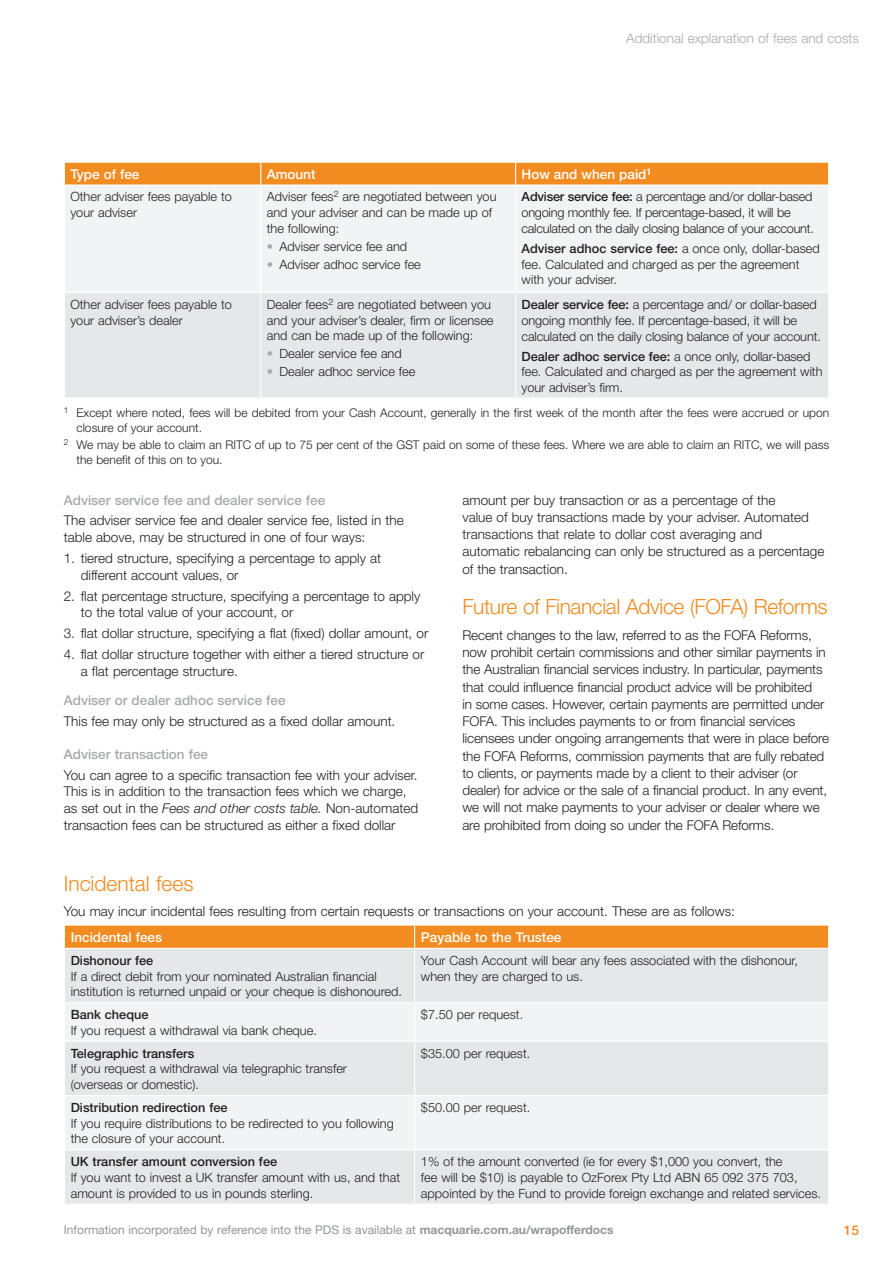
<style>
.page{position:relative;width:893px;height:1263px;background:#fff}
.page>*{position:absolute;margin:0;border:0;box-sizing:border-box;transform-origin:0 0}
.t1{font:300 21px "Helvetica Neue";letter-spacing:-.02em;color:#f28b20}
.t2{font:300 21px "Helvetica Neue";color:#f28b20}
.t3{font:300 13.5px/17.2px "Helvetica Neue";color:#231f20}
.t4{font:500 13.5px "Helvetica Neue";color:#a8a9ad}
.t5{font:500 13.5px "Helvetica Neue";color:#fff}
.t6{font:300 13.5px "Helvetica Neue";color:#a8a9ad}
.t7{font:500 13.5px "Helvetica Neue";color:#f28b20}
.t8{font:300 12.75px/15.8px "Helvetica Neue";color:#231f20}
.t9{font:300 12.75px/15.8px "Helvetica Neue";letter-spacing:-.02em;color:#231f20}
.t10{font:500 12.75px "Helvetica Neue";color:#231f20}
.t11{font:300 12px/15px "Helvetica Neue";color:#231f20}
.t12{font:12px "Helvetica Neue";color:#939598}
.s1{color:#a8a9ad}
.s2{font-weight:500}
.s3{font-style:italic}
.s4{font-weight:700}
</style>
<div class="page">
<div style="left:65px;top:186px;width:763px;height:106px;background:#f2f3f4"></div>
<div style="left:65px;top:293px;width:763px;height:104px;background:#e6e7e9"></div>
<div style="left:64px;top:162px;width:765px;height:23px;background:#f28b20"></div>
<hr style="left:516px;top:162px;width:313px;height:1px;background:#fff">
<hr style="left:516px;top:184px;width:313px;height:2px;background:#fff">
<hr style="left:260px;top:186px;width:1px;height:106px;background:#fff">
<hr style="left:515px;top:186px;width:1px;height:106px;background:#fff">
<hr style="left:260px;top:293px;width:1px;height:104px;background:#fff">
<hr style="left:515px;top:293px;width:1px;height:104px;background:#fff">
<div style="left:65px;top:949px;width:763px;height:254px;background:#e6e7e9"></div>
<svg style="left:65px;top:1003px;width:763px;height:146px;fill:#f2f3f4"></svg>
<div style="left:64px;top:925px;width:765px;height:23px;background:#f28b20"></div>
<hr style="left:415px;top:924px;width:414px;height:2px;background:#fff">
<hr style="left:415px;top:1149px;width:414px;height:1px;background:#fff">
<hr style="left:414px;top:949px;width:1px;height:53px;background:#fff">
<hr style="left:64px;top:1002px;width:351px;height:1px;background:#fff">
<hr style="left:414px;top:1003px;width:1px;height:38px;background:#fff">
<hr style="left:415px;top:1002px;width:414px;height:1px;background:#fff">
<hr style="left:64px;top:1041px;width:351px;height:1px;background:#fff">
<hr style="left:414px;top:1042px;width:1px;height:53px;background:#fff">
<hr style="left:415px;top:1041px;width:414px;height:1px;background:#fff">
<hr style="left:64px;top:1095px;width:351px;height:1px;background:#fff">
<hr style="left:414px;top:1096px;width:1px;height:53px;background:#fff">
<hr style="left:414px;top:1150px;width:1px;height:53px;background:#fff">
<hr style="left:415px;top:1095px;width:414px;height:1px;background:#fff">
<hr style="left:64px;top:1149px;width:351px;height:1px;background:#fff">
<p class="t6" style="left:626px;top:29px;width:234px">Additional explanation of fees and costs</p>
<p class="t5" style="left:70px;top:166px;width:71px">Type of fee</p>
<p class="t5" style="left:267px;top:166px;width:50px">Amount</p>
<p class="t5" style="left:522px;top:166px;width:132px">How and when paid<sup>1</sup></p>
<p class="t8" style="left:70px;top:189px;width:163px">Other adviser fees payable to your adviser</p>
<p class="t8" style="left:267px;top:189px;width:231px">Adviser fees<sup>2</sup> are negotiated between you and your adviser and can be made up of the following:</p>
<p class="t8" style="left:267px;top:238px;width:142px"><span class="s1">•</span> Adviser service fee and</p>
<p class="t8" style="left:267px;top:256px;width:156px"><span class="s1">•</span> Adviser adhoc service fee</p>
<p class="t9" style="left:522px;top:189px;width:294px"><span class="s2">Adviser service fee:</span> a percentage and/or dollar-based ongoing monthly fee. If percentage-based, it will be calculated on the daily closing balance of your account.</p>
<p class="t8" style="left:522px;top:240px;width:300px"><span class="s2">Adviser adhoc service fee:</span> a once only, dollar-based fee. Calculated and charged as per the agreement with your adviser.</p>
<p class="t8" style="left:70px;top:296px;width:163px">Other adviser fees payable to your adviser’s dealer</p>
<p class="t8" style="left:267px;top:296px;width:228px">Dealer fees<sup>2</sup> are negotiated between you and your adviser’s dealer, firm or licensee and can be made up of the following:</p>
<p class="t8" style="left:267px;top:346px;width:136px"><span class="s1">•</span> Dealer service fee and</p>
<p class="t8" style="left:267px;top:364px;width:150px"><span class="s1">•</span> Dealer adhoc service fee</p>
<p class="t8" style="left:522px;top:296px;width:301px"><span class="s2">Dealer service fee:</span> a percentage and/ or dollar-based ongoing monthly fee. If percentage-based, it will be calculated on the daily closing balance of your account.</p>
<p class="t8" style="left:522px;top:348px;width:302px"><span class="s2">Dealer adhoc service fee:</span> a once only, dollar-based fee. Calculated and charged as per the agreement with your adviser’s firm.</p>
<p class="t11" style="left:77px;top:405px;width:754px;text-indent:-13px"><sup>1</sup> Except where noted, fees will be debited from your Cash Account, generally in the first week of the month after the fees were accrued or upon closure of your account.</p>
<p class="t11" style="left:77px;top:437px;width:754px;text-indent:-13px"><sup>2</sup> We may be able to claim an RITC of up to 75 per cent of the GST paid on some of these fees. Where we are able to claim an RITC, we will pass the benefit of this on to you.</p>
<p class="t4" style="left:64px;top:492px;width:263px">Adviser service fee and dealer service fee</p>
<p class="t3" style="left:64px;top:512px;width:341px;line-height:16.6px">The adviser service fee and dealer service fee, listed in the table above, may be structured in one of four ways:</p>
<p class="t3" style="left:81px;top:550px;width:302px;line-height:16.6px;text-indent:-17px">1. tiered structure, specifying a percentage to apply at different account values, or</p>
<p class="t3" style="left:81px;top:587px;width:341px;line-height:16.6px;text-indent:-17px">2. flat percentage structure, specifying a percentage to apply to the total value of your account, or</p>
<p class="t3" style="left:64px;top:624px;width:366px">3. flat dollar structure, specifying a flat (fixed) dollar amount, or</p>
<p class="t3" style="left:81px;top:646px;width:345px;line-height:16.6px;text-indent:-17px">4. flat dollar structure together with either a tiered structure or a flat percentage structure.</p>
<p class="t4" style="left:64px;top:692px;width:223px">Adviser or dealer adhoc service fee</p>
<p class="t3" style="left:64px;top:712px;width:333px">This fee may only be structured as a fixed dollar amount.</p>
<p class="t4" style="left:64px;top:746px;width:146px">Adviser transaction fee</p>
<p class="t3" style="left:64px;top:766px;width:356px;line-height:16.6px">You can agree to a specific transaction fee with your adviser.<br>This is in addition to the transaction fees which we charge, as set out in the <span class="s3">Fees and other costs table.</span> Non-automated transaction fees can be structured as either a fixed dollar</p>
<p class="t3" style="left:462px;top:491px;width:363px">amount per buy transaction or as a percentage of the<br>value of buy transactions made by your adviser. Automated transactions that relate to dollar cost averaging and<br>automatic rebalancing can only be structured as a percentage of the transaction.</p>
<h1 class="t1" style="left:462px;top:594px;width:367px">Future of Financial Advice (FOFA) Reforms</h1>
<p class="t3" style="left:462px;top:626px;width:368px">Recent changes to the law, referred to as the FOFA Reforms, now prohibit certain commissions and other similar payments in the Australian financial services industry. In particular, payments that could influence financial product advice will be prohibited<br>in some cases. However, certain payments are permitted under FOFA. This includes payments to or from financial services licensees under ongoing arrangements that were in place before the FOFA Reforms, commission payments that are fully rebated to clients, or payments made by a client to their adviser (or dealer) for advice or the sale of a financial product. In any event, we will not make payments to your adviser or dealer where we are prohibited from doing so under the FOFA Reforms.</p>
<h1 class="t2" style="left:64px;top:871px;width:131px">Incidental fees</h1>
<p class="t3" style="left:64px;top:903px;width:673px">You may incur incidental fees resulting from certain requests or transactions on your account. These are as follows:</p>
<p class="t5" style="left:71px;top:929px;width:93px">Incidental fees</p>
<p class="t5" style="left:421px;top:929px;width:142px">Payable to the Trustee</p>
<p class="t10" style="left:71px;top:953px;width:84px">Dishonour fee</p>
<p class="t8" style="left:71px;top:968px;width:333px">If a direct debit from your nominated Australian financial institution is returned unpaid or your cheque is dishonoured.</p>
<p class="t8" style="left:421px;top:952px;width:378px">Your Cash Account will bear any fees associated with the dishonour, when they are charged to us.</p>
<p class="t10" style="left:71px;top:1007px;width:79px">Bank cheque</p>
<p class="t8" style="left:71px;top:1022px;width:248px">If you request a withdrawal via bank cheque.</p>
<p class="t10" style="left:71px;top:1045px;width:125px">Telegraphic transfers</p>
<p class="t8" style="left:71px;top:1061px;width:278px">If you request a withdrawal via telegraphic transfer (overseas or domestic).</p>
<p class="t10" style="left:71px;top:1100px;width:158px">Distribution redirection fee</p>
<p class="t8" style="left:71px;top:1115px;width:325px">If you require distributions to be redirected to you following the closure of your account.</p>
<p class="t10" style="left:71px;top:1154px;width:208px">UK transfer amount conversion fee</p>
<p class="t8" style="left:71px;top:1169px;width:331px">If you want to invest a UK transfer amount with us, and that amount is provided to us in pounds sterling.</p>
<p class="t8" style="left:421px;top:1006px;width:104px">$7.50 per request.</p>
<p class="t8" style="left:421px;top:1045px;width:111px">$35.00 per request.</p>
<p class="t8" style="left:421px;top:1099px;width:111px">$50.00 per request.</p>
<p class="t8" style="left:421px;top:1153px;width:402px">1% of the amount converted (ie for every $1,000 you convert, the<br>fee will be $10) is payable to OzForex Pty Ltd ABN 65 092 375 703, appointed by the Fund to provide foreign exchange and related services.</p>
<p class="t12" style="left:64px;top:1223px;width:551px">Information incorporated by reference into the PDS is available at <span class="s4">macquarie.com.au/wrapofferdocs</span></p>
<p class="t7" style="left:844px;top:1222px;width:17px">15</p>
</div>
